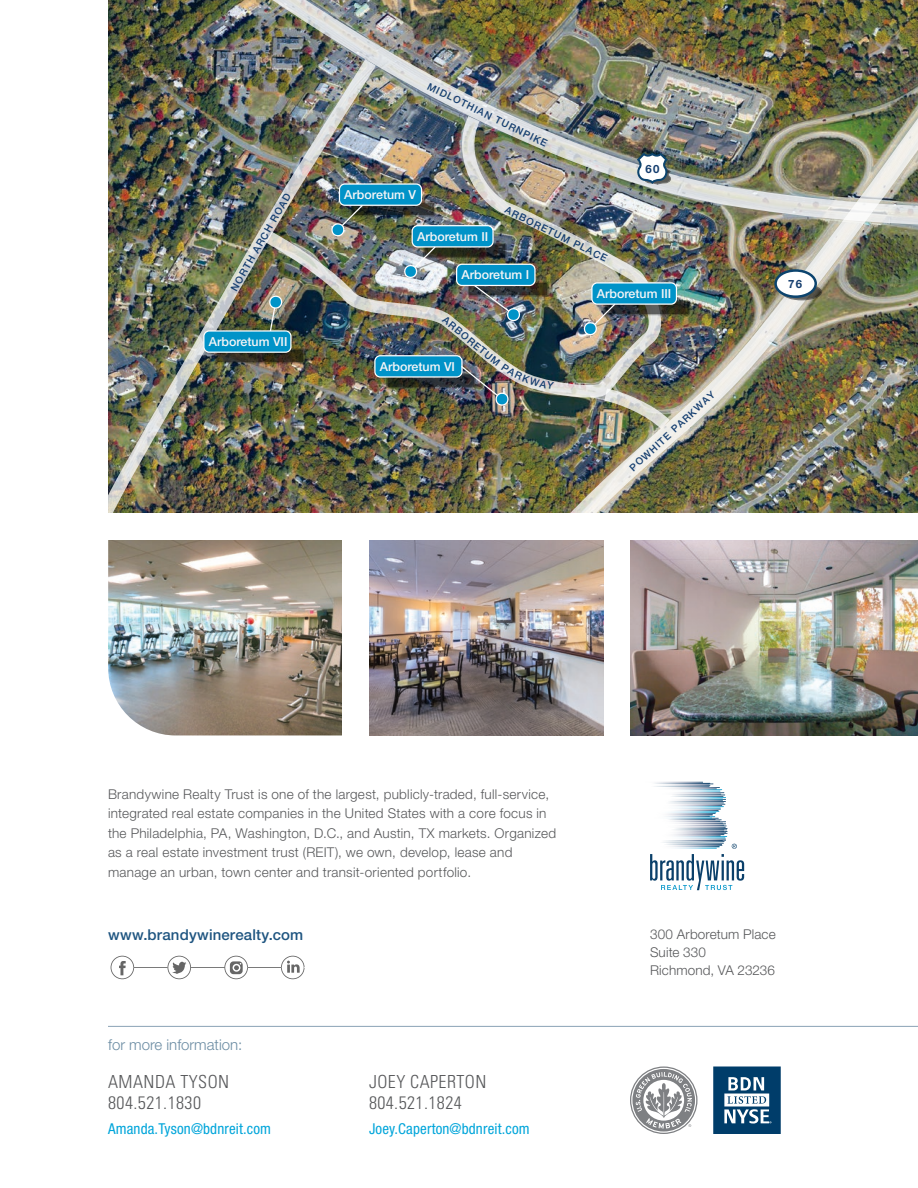
<style>
.page{position:relative;width:918px;height:1188px;background:#fff}
.page>*{position:absolute;margin:0;border:0;box-sizing:border-box;transform-origin:0 0}
.t1{font:300 condensed 18px/21.6px "Univers LT Std";letter-spacing:.025em;color:#57585a}
.t2{font:condensed 15px "Helvetica Neue LT Std";letter-spacing:.01em;color:#00a5da}
.t3{font:500 15px "Helvetica Neue LT Std";letter-spacing:.01em;color:#1f5581}
.t4{font:300 15px "Helvetica Neue LT Std";color:#6b8ca3}
.t5{font:300 13.5px/19.5px "Helvetica Neue LT Std";letter-spacing:.02em;color:#57585a}
.t6{font:500 12.45px "Helvetica Neue LT Std";color:#f6f5f6}
.t7{font:700 11.4px "Helvetica Neue LT Std";color:#153e6f}
.t8{font:500 9.9px "Helvetica Neue LT Std";color:#153e6f}
</style>
<div class="page">
<hr style="left:108px;top:1026px;width:810px;height:1px;background:#8aa2b6">
<svg style="left:630px;top:1066px;width:67px;height:68px"></svg>
<svg style="left:713px;top:1066px;width:68px;height:68px"></svg>
<img style="left:108px;top:0;width:335px;height:513px">
<img style="left:239px;top:0;width:679px;height:116px">
<img style="left:443px;top:85px;width:475px;height:428px">
<svg style="left:661px;top:153px;width:10px;height:32px"></svg>
<svg style="left:774px;top:269px;width:48px;height:31px"></svg>
<img style="left:108px;top:59px;width:268px;height:454px">
<img style="left:266px;top:116px;width:395px;height:282px">
<div style="left:592px;top:283px;width:84px;height:21px;background:#0093c8;border-radius:5px"></div>
<div style="left:591px;top:282px;width:86px;height:23px;border:1px solid #fff;border-radius:5px"></div>
<img style="left:581px;top:300px;width:109px;height:37px">
<img style="left:604px;top:389px;width:66px;height:40px">
<div style="left:204px;top:331px;width:87px;height:21px;background:#0093c8;border-radius:5px"></div>
<div style="left:203px;top:330px;width:89px;height:23px;border:1px solid #fff;border-radius:5px"></div>
<img style="left:215px;top:294px;width:90px;height:69px">
<img style="left:369px;top:540px;width:234px;height:195px">
<svg style="left:650px;top:782px;width:94px;height:108px"></svg>
<svg style="left:111px;top:956px;width:194px;height:23px"></svg>
<img style="left:630px;top:540px;width:288px;height:195px">
<img style="left:108px;top:540px;width:234px;height:195px">
<img style="left:328px;top:201px;width:221px;height:129px">
<img style="left:386px;top:346px;width:168px;height:61px">
<p class="t8" style="left:228px;top:287px;width:112px;rotate:-60deg">NORTH ARCH ROAD</p>
<p class="t6" style="left:209px;top:334px;width:80px">Arboretum VII</p>
<p class="t8" style="left:431px;top:80px;width:134px;rotate:26deg">MIDLOTHIAN TURNPIKE</p>
<p class="t6" style="left:344px;top:187px;width:73px">Arboretum V</p>
<p class="t6" style="left:417px;top:229px;width:73px">Arboretum II</p>
<p class="t8" style="left:508px;top:204px;width:114px;rotate:26deg">ARBORETUM PLACE</p>
<p class="t6" style="left:461px;top:267px;width:69px">Arboretum I</p>
<p class="t7" style="left:646px;top:162px;width:15px">60</p>
<p class="t8" style="left:460px;top:324px;width:32px;rotate:40deg">BORE</p>
<p class="t6" style="left:380px;top:359px;width:77px">Arboretum VI</p>
<p class="t6" style="left:597px;top:286px;width:76px">Arboretum III</p>
<p class="t8" style="left:627px;top:465px;width:113px;rotate:-43deg">POWHITE PARKWAY</p>
<p class="t7" style="left:788px;top:277px;width:15px">76</p>
<p class="t5" style="left:108px;top:784px;width:450px">Brandywine Realty Trust is one of the largest, publicly-traded, full-service, integrated real estate companies in the United States with a core focus in the Philadelphia, PA, Washington, D.C., and Austin, TX markets. Organized as a real estate investment trust (REIT), we own, develop, lease and manage an urban, town center and transit-oriented portfolio.</p>
<p class="t3" style="left:108px;top:925px;width:197px">www.brandywinerealty.com</p>
<p class="t4" style="left:108px;top:1035px;width:136px">for more information:</p>
<h1 class="t1" style="left:108px;top:1071px;width:122px">AMANDA TYSON<br>804.521.1830</h1>
<p class="t2" style="left:108px;top:1120px;width:164px">Amanda.Tyson@bdnreit.com</p>
<h1 class="t1" style="left:369px;top:1071px;width:119px">JOEY CAPERTON<br>804.521.1824</h1>
<p class="t2" style="left:369px;top:1120px;width:162px">Joey.Caperton@bdnreit.com</p>
<p class="t5" style="left:650px;top:925px;width:127px;line-height:18px">300 Arboretum Place<br>Suite 330<br>Richmond, VA 23236</p>
</div>
